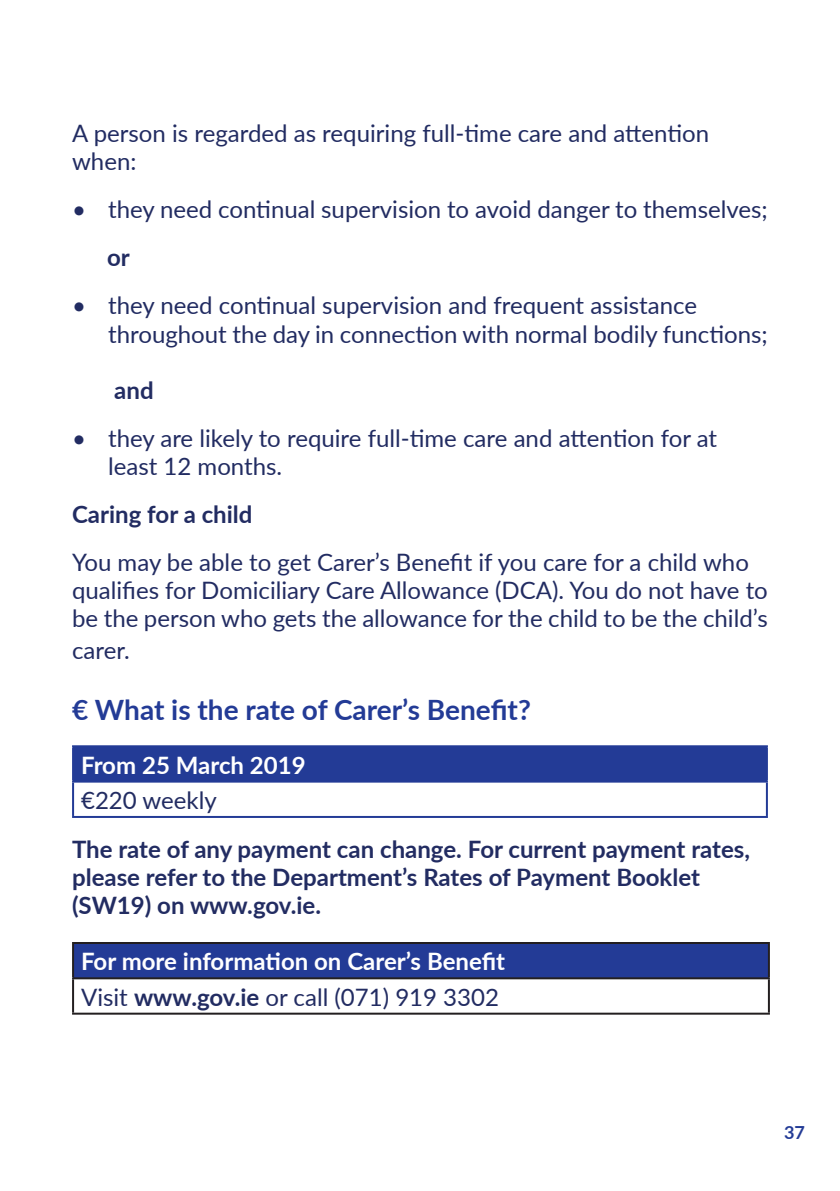
<style>
.page{position:relative;width:840px;height:1191px;background:#fff}
.page>*{position:absolute;margin:0;border:0;box-sizing:border-box;transform-origin:0 0}
.Subheading_Part_3{font:700 28px "Lato";color:#233b96}
.t1{font:24px/28px "Lato";color:#222c62}
.t2{font:700 24px/28px "Lato";color:#222c62}
.t3{font:700 24px "Lato";color:#fff}
.t4{font:700 18px "Lato";color:#233b96}
.s1{font-weight:700}
</style>
<div class="page">
<div style="left:73px;top:746px;width:693px;height:35px;background:#233b96"></div>
<hr style="left:72px;top:745px;width:695px;height:2px;background:#233b96">
<hr style="left:72px;top:747px;width:2px;height:33px;background:#233b96">
<hr style="left:765px;top:747px;width:2px;height:33px;background:#233b96">
<hr style="left:72px;top:780px;width:695px;height:2px;background:#233b96">
<hr style="left:72px;top:782px;width:2px;height:34px;background:#233b96">
<hr style="left:765px;top:782px;width:2px;height:34px;background:#233b96">
<hr style="left:72px;top:816px;width:695px;height:2px;background:#233b96">
<div style="left:73px;top:943px;width:695px;height:35px;background:#233b96"></div>
<hr style="left:72px;top:942px;width:697px;height:2px;background:#231f20">
<hr style="left:72px;top:944px;width:2px;height:33px;background:#231f20">
<hr style="left:767px;top:944px;width:2px;height:33px;background:#231f20">
<hr style="left:72px;top:977px;width:697px;height:2px;background:#231f20">
<hr style="left:72px;top:979px;width:2px;height:33px;background:#231f20">
<hr style="left:767px;top:979px;width:2px;height:33px;background:#231f20">
<hr style="left:72px;top:1012px;width:697px;height:2px;background:#231f20">
<p class="t1" style="left:72px;top:119px;width:638px">A person is regarded as requiring full-time care and attention when:</p>
<p class="t1" style="left:72px;top:195px;width:697px">• they need continual supervision to avoid danger to themselves;</p>
<p class="t2" style="left:107px;top:243px;width:24px">or</p>
<p class="t1" style="left:108px;top:291px;width:660px;text-indent:-36px">• they need continual supervision and frequent assistance throughout the day in connection with normal bodily functions;</p>
<p class="t2" style="left:114px;top:375px;width:41px">and</p>
<p class="t1" style="left:108px;top:423px;width:610px;text-indent:-36px">• they are likely to require full-time care and attention for at least 12 months.</p>
<p class="t2" style="left:72px;top:499px;width:182px">Caring for a child</p>
<p class="t1" style="left:72px;top:547px;width:697px">You may be able to get Carer’s Benefit if you care for a child who qualifies for Domiciliary Care Allowance (DCA). You do not have to be the person who gets the allowance for the child to be the child’s</p>
<p class="t1" style="left:72px;top:635px;width:59px">carer.</p>
<p class="Subheading_Part_3" style="left:72px;top:689px;width:460px">€ What is the rate of Carer’s Benefit?</p>
<p class="t3" style="left:81px;top:747px;width:226px">From 25 March 2019</p>
<p class="t1" style="left:81px;top:785px;width:137px">€220 weekly</p>
<p class="t2" style="left:72px;top:834px;width:679px">The rate of any payment can change. For current payment rates, please refer to the Department’s Rates of Payment Booklet (SW19) on www.gov.ie.</p>
<p class="t3" style="left:81px;top:944px;width:425px">For more information on Carer’s Benefit</p>
<p class="t1" style="left:81px;top:982px;width:419px">Visit <span class="s1">www.gov.ie</span> or call (071) 919 3302</p>
<p class="t4" style="left:783px;top:1119px;width:22px">37</p>
</div>
